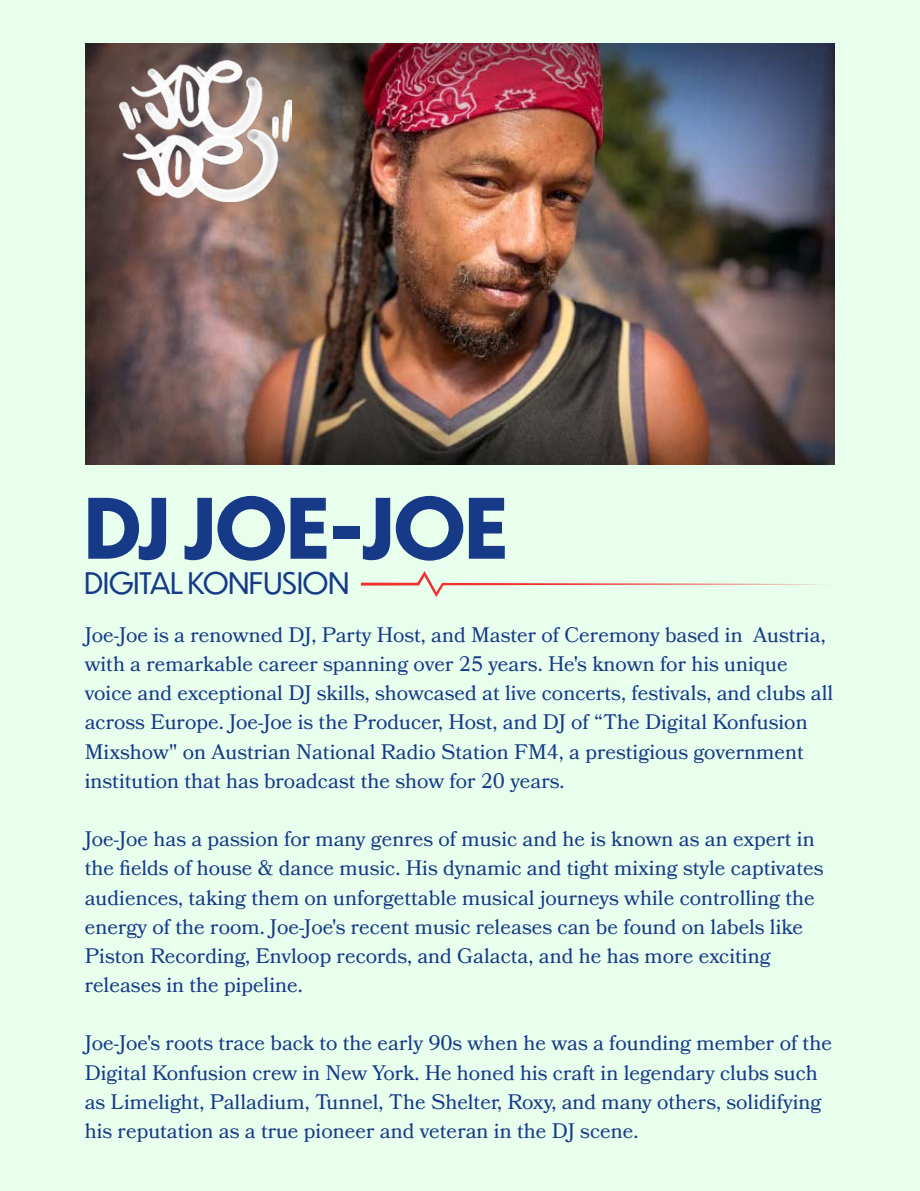
<style>
.page{position:relative;width:920px;height:1191px;background:#fff}
.page>*{position:absolute;margin:0;border:0;box-sizing:border-box;transform-origin:0 0}
.t1{font:700 81.6px "Dunbar Tall";color:#163a87}
.t2{font:29.25px "Dunbar Tall";color:#163a87}
.t3{font:21px/29.2px "Bookmania";color:#163a87}
</style>
<div class="page">
<div style="left:0;top:0;width:919px;height:1191px;background:#e8ffed"></div>
<svg style="left:361px;top:571px;width:463px;height:26px"></svg>
<img style="left:85px;top:43px;width:750px;height:422px">
<img style="left:119px;top:60px;width:172px;height:142px">
<h1 class="t1" style="left:84px;top:483px;width:425px">DJ JOE-JOE</h1>
<h2 class="t2" style="left:84px;top:567px;width:266px">DIGITAL KONFUSION</h2>
<p class="t3" style="left:85px;top:622px;width:750px">Joe-Joe is a renowned DJ, Party Host, and Master of Ceremony based in Austria, with a remarkable career spanning over 25 years. He's known for his unique voice and exceptional DJ skills, showcased at live concerts, festivals, and clubs all across Europe. Joe-Joe is the Producer, Host, and DJ of “The Digital Konfusion Mixshow" on Austrian National Radio Station FM4, a prestigious government institution that has broadcast the show for 20 years.</p>
<p class="t3" style="left:85px;top:826px;width:740px">Joe-Joe has a passion for many genres of music and he is known as an expert in the fields of house &amp; dance music. His dynamic and tight mixing style captivates audiences, taking them on unforgettable musical journeys while controlling the energy of the room. Joe-Joe's recent music releases can be found on labels like Piston Recording, Envloop records, and Galacta, and he has more exciting releases in the pipeline.</p>
<p class="t3" style="left:85px;top:1030px;width:748px">Joe-Joe's roots trace back to the early 90s when he was a founding member of the Digital Konfusion crew in New York. He honed his craft in legendary clubs such as Limelight, Palladium, Tunnel, The Shelter, Roxy, and many others, solidifying his reputation as a true pioneer and veteran in the DJ scene.</p>
</div>
